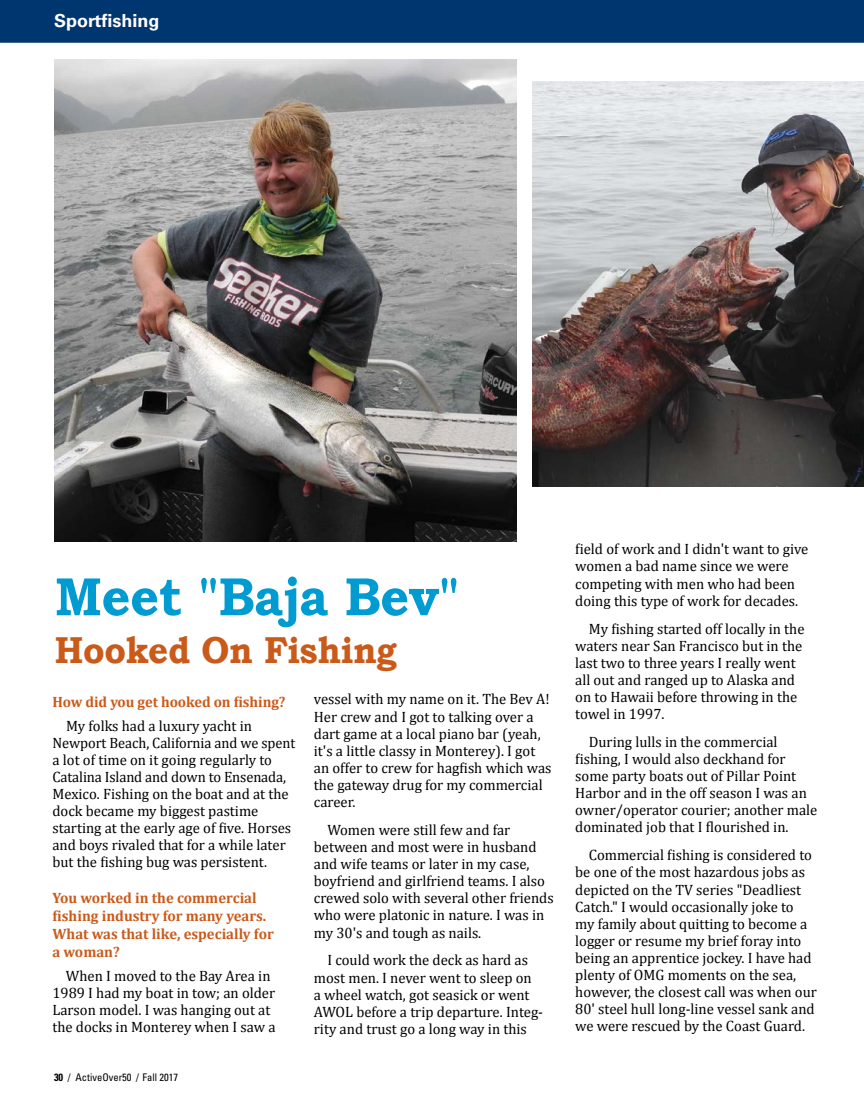
<style>
.page{position:relative;width:864px;height:1107px;background:#fff}
.page>*{position:absolute;margin:0;border:0;box-sizing:border-box;transform-origin:0 0}
.t1{font:700 54px "Bookman Old Style";letter-spacing:-.01em;color:#009bd1;scale:.93 1}
.t2{font:700 37.5px "Bookman Old Style";letter-spacing:-.01em;color:#ca5a1a;scale:.93 1}
.t3{font:700 18px "Univers";color:#fff}
.t4{font:15px/17.1px "Cambria";color:#000}
.t5{font:700 15px/18px "Cambria";color:#ca5a1a}
.t6{font:condensed 10.5px "Univers LT Std";color:#000}
.s1{font-weight:700}
</style>
<div class="page">
<div style="left:0;top:0;width:864px;height:43px;background:#00366f"></div>
<img style="left:54px;top:60px;width:462px;height:482px">
<img style="left:532px;top:82px;width:332px;height:404px">
<p class="t3" style="left:54px;top:10px;width:107px">Sportfishing</p>
<h1 class="t1" style="left:55px;top:564px;width:437px">Meet "Baja Bev"</h1>
<h2 class="t2" style="left:55px;top:628px;width:369px">Hooked On Fishing</h2>
<p class="t5" style="left:52px;top:692px;width:234px">How did you get hooked on fishing?</p>
<p class="t4" style="left:52px;top:717px;width:244px;text-indent:14px">My folks had a luxury yacht in Newport Beach, California and we spent a lot of time on it going regularly to Catalina Island and down to Ensenada, Mexico. Fishing on the boat and at the dock became my biggest pastime starting at the early age of five. Horses and boys rivaled that for a while later but the fishing bug was persistent.</p>
<p class="t5" style="left:52px;top:888px;width:223px">You worked in the commercial fishing industry for many years.<br>What was that like, especially for a woman?</p>
<p class="t4" style="left:52px;top:967px;width:225px;text-align:center">When I moved to the Bay Area in<br>1989 I had my boat in tow; an older<br>Larson model. I was hanging out at the docks in Monterey when I saw a</p>
<p class="t6" style="left:54px;top:1070px;width:126px"><span class="s1">30</span> / ActiveOver50 / Fall 2017</p>
<p class="t4" style="left:314px;top:691px;width:239px">vessel with my name on it. The Bev A!<br>Her crew and I got to talking over a dart game at a local piano bar (yeah, it's a little classy in Monterey). I got an offer to crew for hagfish which was the gateway drug for my commercial career.</p>
<p class="t4" style="left:314px;top:821px;width:241px;text-indent:13px">Women were still few and far between and most were in husband and wife teams or later in my case, boyfriend and girlfriend teams. I also crewed solo with several other friends who were platonic in nature. I was in my 30's and tough as nails.</p>
<p class="t4" style="left:314px;top:952px;width:231px;text-indent:13px">I could work the deck as hard as most men. I never went to sleep on<br>a wheel watch, got seasick or went<br>AWOL before a trip departure. Integ&shy;rity and trust go a long way in this</p>
<p class="t4" style="left:575px;top:541px;width:235px">field of work and I didn't want to give women a bad name since we were competing with men who had been doing this type of work for decades.</p>
<p class="t4" style="left:575px;top:620px;width:231px;text-indent:13px">My fishing started off locally in the waters near San Francisco but in the last two to three years I really went all out and ranged up to Alaska and on to Hawaii before throwing in the towel in 1997.</p>
<p class="t4" style="left:575px;top:733px;width:244px;text-indent:13px">During lulls in the commercial fishing, I would also deckhand for some party boats out of Pillar Point Harbor and in the off season I was an owner/operator courier; another male dominated job that I flourished in.</p>
<p class="t4" style="left:575px;top:847px;width:243px;text-indent:13px">Commercial fishing is considered to be one of the most hazardous jobs as depicted on the TV series "Deadliest Catch." I would occasionally joke to<br>my family about quitting to become a logger or resume my brief foray into being an apprentice jockey. I have had plenty of OMG moments on the sea, however, the closest call was when our 80' steel hull long-line vessel sank and we were rescued by the Coast Guard.</p>
</div>
